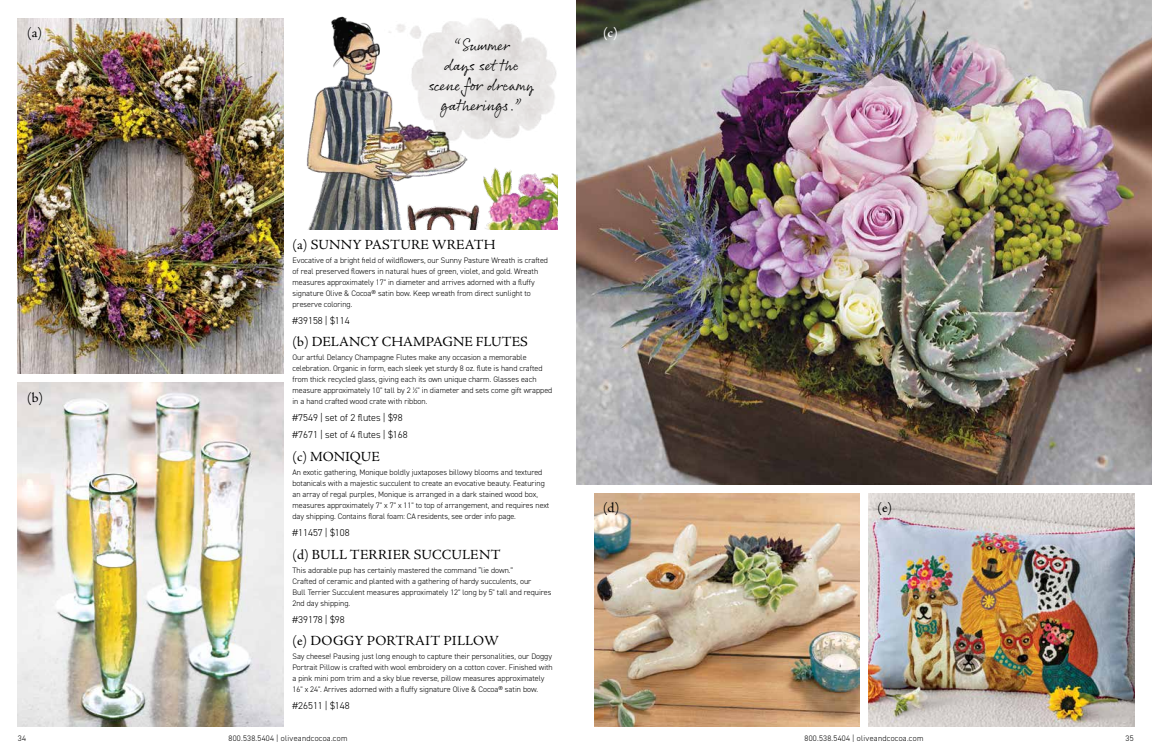
<style>
.page{position:relative;width:1152px;height:756px;background:#fff}
.page>*{position:absolute;margin:0;border:0;box-sizing:border-box;transform-origin:0 0}
.t1{font:15.5px/20px "Rollerscript Smooth";color:#000;text-align:center}
.t2{font:14px "Adobe Jenson Pro";letter-spacing:.01em;color:#000}
.t3{font:600 14px "Adobe Jenson Pro";color:#fff}
.t4{font:300 10px/17px "DIN2014";color:#000}
.t5{font:300 8px/11px "DIN2014";color:#000}
.t6{font:300 8px "DIN2014";letter-spacing:.035em;color:#000}
</style>
<div class="page">
<img style="left:18px;top:382px;width:266px;height:345px">
<img style="left:576px;top:0;width:576px;height:484px">
<img style="left:868px;top:493px;width:266px;height:234px">
<img style="left:306px;top:16px;width:252px;height:214px">
<img style="left:356px;top:0;width:238px;height:165px">
<img style="left:18px;top:18px;width:266px;height:356px">
<img style="left:594px;top:493px;width:266px;height:234px">
<h2 class="t2" style="left:27px;top:25px;width:17px">(a)</h2>
<h2 class="t2" style="left:27px;top:389px;width:18px">(b)</h2>
<h1 class="t1" style="left:429px;top:35px;width:107px">“Summer<br>days set the scene for dreamy gatherings.”</h1>
<h2 class="t2" style="left:292px;top:236px;width:205px">(a) SUNNY PASTURE WREATH</h2>
<p class="t5" style="left:292px;top:254px;width:257px">Evocative of a bright field of wildflowers, our Sunny Pasture Wreath is crafted of real preserved flowers in natural hues of green, violet, and gold. Wreath measures approximately 17" in diameter and arrives adorned with a fluffy signature Olive &amp; Cocoa® satin bow. Keep wreath from direct sunlight to preserve coloring.</p>
<p class="t4" style="left:292px;top:312px;width:59px">#39158 | $114</p>
<h2 class="t2" style="left:292px;top:334px;width:237px">(b) DELANCY CHAMPAGNE FLUTES</h2>
<p class="t5" style="left:292px;top:352px;width:261px">Our artful Delancy Champagne Flutes make any occasion a memorable celebration. Organic in form, each sleek yet sturdy 8 oz. flute is hand crafted from thick recycled glass, giving each its own unique charm. Glasses each measure approximately 10" tall by 2 ½" in diameter and sets come gift wrapped in a hand crafted wood crate with ribbon.</p>
<p class="t4" style="left:292px;top:409px;width:117px">#7549 | set of 2 flutes | $98 #7671 | set of 4 flutes | $168</p>
<h2 class="t2" style="left:292px;top:449px;width:89px">(c) MONIQUE</h2>
<p class="t5" style="left:292px;top:467px;width:258px">An exotic gathering, Monique boldly juxtaposes billowy blooms and textured botanicals with a majestic succulent to create an evocative beauty. Featuring an array of regal purples, Monique is arranged in a dark stained wood box, measures approximately 7" x 7" x 11" to top of arrangement, and requires next day shipping. Contains floral foam: CA residents, see order info page.</p>
<p class="t4" style="left:292px;top:524px;width:59px">#11457 | $108</p>
<h2 class="t2" style="left:292px;top:546px;width:210px">(d) BULL TERRIER SUCCULENT</h2>
<p class="t5" style="left:292px;top:564px;width:261px">This adorable pup has certainly mastered the command “lie down.”<br>Crafted of ceramic and planted with a gathering of hardy succulents, our<br>Bull Terrier Succulent measures approximately 12" long by 5" tall and requires 2nd day shipping.</p>
<p class="t4" style="left:292px;top:611px;width:54px">#39178 | $98</p>
<h2 class="t2" style="left:292px;top:632px;width:208px">(e) DOGGY PORTRAIT PILLOW</h2>
<p class="t5" style="left:292px;top:650px;width:262px">Say cheese! Pausing just long enough to capture their personalities, our Doggy Portrait Pillow is crafted with wool embroidery on a cotton cover. Finished with a pink mini pom trim and a sky blue reverse, pillow measures approximately 16" x 24". Arrives adorned with a fluffy signature Olive &amp; Cocoa® satin bow.</p>
<p class="t4" style="left:292px;top:697px;width:59px">#26511 | $148</p>
<h2 class="t3" style="left:603px;top:25px;width:16px">(c)</h2>
<h2 class="t2" style="left:603px;top:500px;width:18px">(d)</h2>
<h2 class="t2" style="left:878px;top:500px;width:16px">(e)</h2>
<p class="t5" style="left:18px;top:732px;width:10px">34</p>
<p class="t6" style="left:229px;top:733px;width:120px">800.538.5404 | oliveandcocoa.com</p>
<p class="t6" style="left:805px;top:733px;width:120px">800.538.5404 | oliveandcocoa.com</p>
<p class="t5" style="left:1126px;top:732px;width:10px">35</p>
</div>
